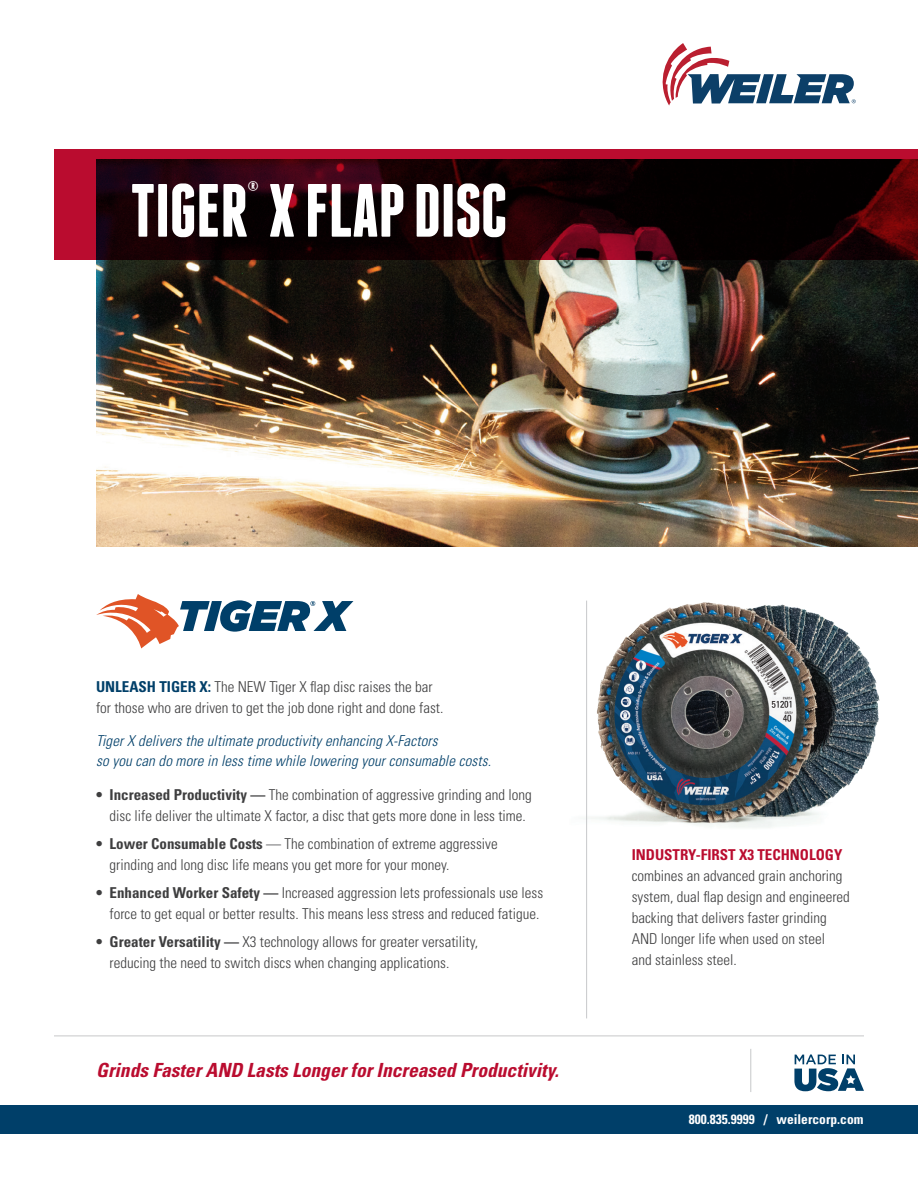
<style>
.page{position:relative;width:918px;height:1188px;background:#fff}
.page>*{position:absolute;margin:0;border:0;box-sizing:border-box;transform-origin:0 0}
.t1{font:700 75.3px "Franchise";letter-spacing:-.01em;color:#fff}
.Product_Name___Blue{font:italic 700 condensed 19.5px "Univers";color:#ba0c2f}
.Finishing_Line{font:300 condensed 15px/21px "Univers";color:#3e3e3f}
.Body_copy{font:300 condensed 15px/21px "Univers";color:#3e3e3f}
.Product_Name___Blue-2{font:italic 300 condensed 15px/19.5px "Univers";letter-spacing:.01em;color:#003f69}
.Product_Name___Blue-3{font:300 condensed 15px/21px "Univers";color:#3e3e3f}
.Phone_URL{font:700 condensed 13.5px "Univers";color:#fff}
.s1{font-weight:700;color:#003f69}
.s2{font-weight:700}
.s3{font-weight:400;color:#606063}
.s4{font-weight:700;color:#ba0c2f}
</style>
<div class="page">
<hr style="left:751px;top:1049px;width:1px;height:43px;background:#c7c8ca">
<img style="left:96px;top:259px;width:822px;height:287px">
<div style="left:0;top:1105px;width:918px;height:29px;background:#003f69"></div>
<svg style="left:54px;top:149px;width:864px;height:110px;background:#2f020b"></svg>
<hr style="left:54px;top:1036px;width:810px;height:1px;background:#c7c8ca">
<svg style="left:794px;top:1055px;width:70px;height:36px"></svg>
<img style="left:586px;top:600px;width:294px;height:227px">
<img style="left:613px;top:602px;width:92px;height:55px">
<hr style="left:586px;top:601px;width:1px;height:417px;background:#c7c8ca">
<svg style="left:96px;top:594px;width:257px;height:54px"></svg>
<svg style="left:663px;top:43px;width:193px;height:63px"></svg>
<p class="t1" style="left:130px;top:175px;width:379px">TIGER<sup>®</sup> X FLAP DISC</p>
<p class="Product_Name___Blue-3" style="left:96px;top:676px;width:349px"><span class="s1">UNLEASH TIGER X:</span> The NEW Tiger X flap disc raises the bar for those who are driven to get the job done right and done fast.</p>
<p class="Product_Name___Blue-2" style="left:96px;top:731px;width:397px">Tiger X delivers the ultimate productivity enhancing X-Factors<br>so you can do more in less time while lowering your consumable costs.</p>
<p class="Finishing_Line" style="left:96px;top:784px;width:437px;text-align:center"><span class="s2">• Increased Productivity —</span> The combination of aggressive grinding and long disc life deliver the ultimate X factor, a disc that gets more done in less time.</p>
<p class="Finishing_Line" style="left:110px;top:833px;width:390px;text-indent:-14px"><span class="s2">• Lower Consumable Costs</span> <span class="s3">—</span> The combination of extreme aggressive grinding and long disc life means you get more for your money.</p>
<p class="Finishing_Line" style="left:96px;top:882px;width:449px;text-align:right"><span class="s2">• Enhanced Worker Safety —</span> Increased aggression lets professionals use less force to get equal or better results. This means less stress and reduced fatigue.</p>
<p class="Finishing_Line" style="left:110px;top:931px;width:370px;text-indent:-14px"><span class="s2">• Greater Versatility —</span> X3 technology allows for greater versatility, reducing the need to switch discs when changing applications.</p>
<p class="Product_Name___Blue" style="left:96px;top:1058px;width:464px">Grinds Faster AND Lasts Longer for Increased Productivity.</p>
<p class="Body_copy" style="left:632px;top:844px;width:220px"><span class="s4">INDUSTRY-FIRST X3 TECHNOLOGY </span>combines an advanced grain anchoring system, dual flap design and engineered backing that delivers faster grinding AND longer life when used on steel<br>and stainless steel.</p>
<p class="Phone_URL" style="left:689px;top:1111px;width:176px">800.835.9999 / weilercorp.com</p>
</div>
